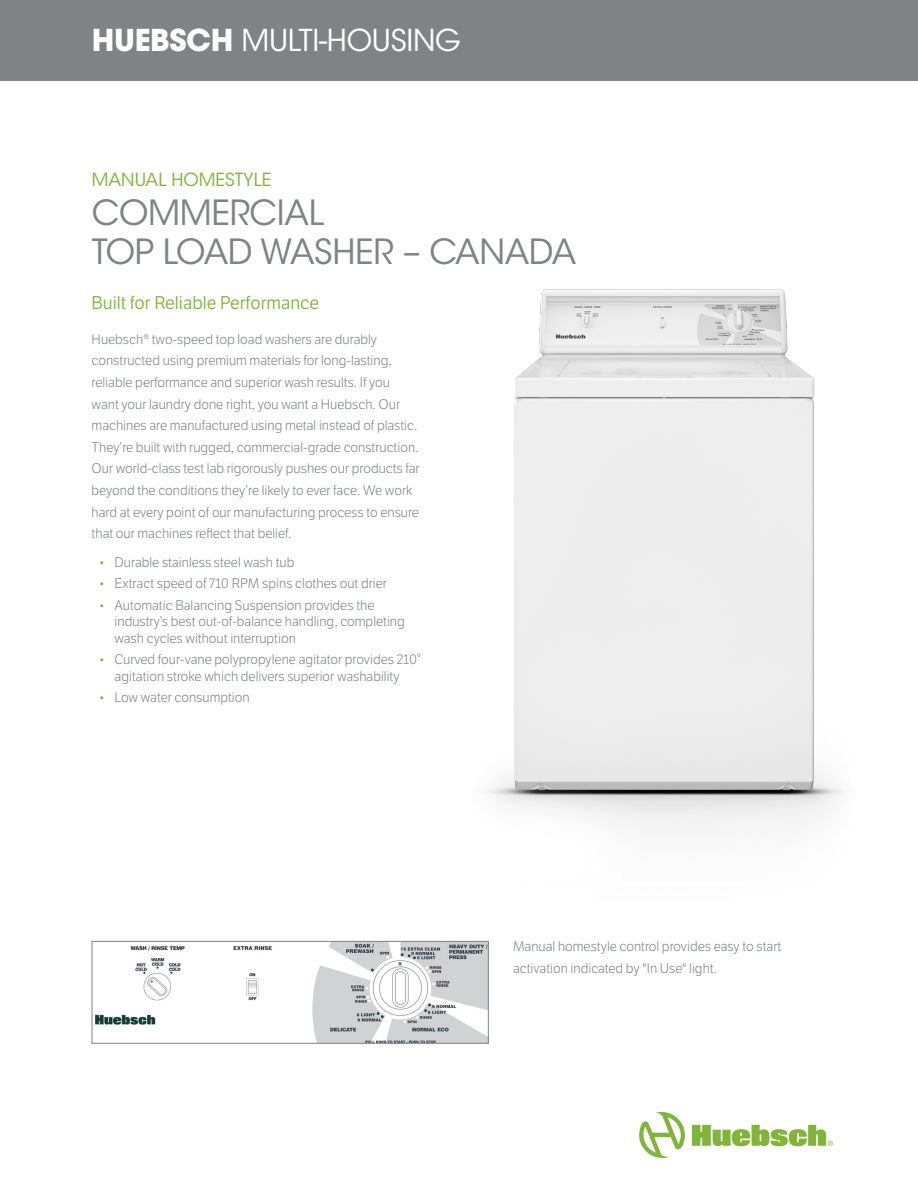
<style>
.page{position:relative;width:918px;height:1188px;background:#fff}
.page>*{position:absolute;margin:0;border:0;box-sizing:border-box;transform-origin:0 0}
.t1{font:34.5px/39px "ITC Avant Garde Std";letter-spacing:-.01em;color:#808285}
.t2{font:30px "ITC Avant Garde Std";letter-spacing:-.01em;color:#fff}
.t3{font:18px "LFT Etica";color:#80b539}
.t4{font:18px "ITC Avant Garde Std";color:#80b539}
.t5{font:300 13.5px/21.6px "LFT Etica";color:#808285}
.s1{font-weight:700}
.s2{color:#80b539}
</style>
<div class="page">
<div style="left:0;top:0;width:918px;height:81px;background:#808285"></div>
<img style="left:366px;top:289px;width:477px;height:652px">
<img style="left:95px;top:943px;width:392px;height:98px">
<div style="left:92px;top:941px;width:397px;height:102px;border:1px solid #808285"></div>
<svg style="left:639px;top:1112px;width:46px;height:46px"></svg>
<svg style="left:692px;top:1125px;width:141px;height:21px"></svg>
<h2 class="t2" style="left:92px;top:22px;width:371px"><span class="s1">HUEBSCH</span> MULTI-HOUSING</h2>
<h3 class="t4" style="left:92px;top:169px;width:181px">MANUAL HOMESTYLE</h3>
<h1 class="t1" style="left:92px;top:194px;width:486px">COMMERCIAL<br>TOP LOAD WASHER – CANADA</h1>
<h3 class="t3" style="left:92px;top:292px;width:229px">Built for Reliable Performance</h3>
<p class="t5" style="left:92px;top:329px;width:330px">Huebsch® two-speed top load washers are durably constructed using premium materials for long-lasting, reliable performance and superior wash results. If you want your laundry done right, you want a Huebsch. Our machines are manufactured using metal instead of plastic.<br>They’re built with rugged, commercial-grade construction.<br>Our world-class test lab rigorously pushes our products far beyond the conditions they’re likely to ever face. We work hard at every point of our manufacturing process to ensure that our machines reflect that belief.</p>
<p class="t5" style="left:98px;top:551px;width:198px"><span class="s2">•</span> Durable stainless steel wash tub</p>
<p class="t5" style="left:98px;top:573px;width:290px"><span class="s2">•</span> Extract speed of 710 RPM spins clothes out drier</p>
<p class="t5" style="left:115px;top:597px;width:292px;line-height:16.5px;text-indent:-16px"><span class="s2">•</span> Automatic Balancing Suspension provides the industry’s best out-of-balance handling, completing wash cycles without interruption</p>
<p class="t5" style="left:98px;top:652px;width:324px;line-height:16.5px;text-align:center"><span class="s2">•</span> Curved four-vane polypropylene agitator provides 210° agitation stroke which delivers superior washability</p>
<p class="t5" style="left:98px;top:687px;width:153px"><span class="s2">•</span> Low water consumption</p>
<p class="t5" style="left:513px;top:936px;width:270px">Manual homestyle control provides easy to start activation indicated by "In Use" light.</p>
</div>
